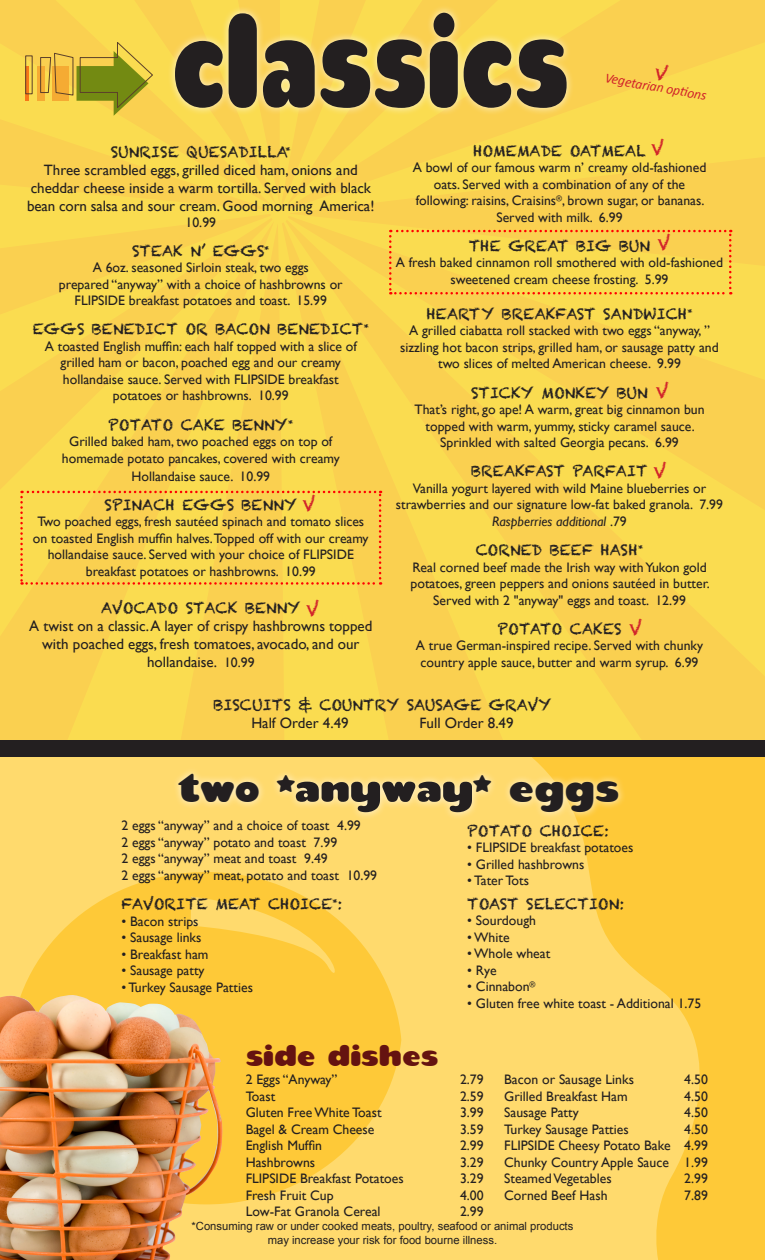
<style>
.page{position:relative;width:765px;height:1260px;background:#fff}
.page>*{position:absolute;margin:0;border:0;box-sizing:border-box;transform-origin:0 0}
.No_Spacing{font:134.25px "teaspoon";color:#231f20;scale:.69 1}
.No_Spacing-2{font:40.25px "teaspoon";color:#231f20}
.No_Spacing-3{font:30px "teaspoon";color:#651310}
.t1{font:17.5px "Chalkduster";color:#d1232a}
.No_Spacing-4{font:15px "Chalkduster";color:#231f20}
.No_Spacing-5{font:15px/18px "Gill Sans";color:#231f20;text-align:center}
.No_Spacing-6{font:13.75px/16.5px "Gill Sans";color:#231f20;text-align:center}
.No_Spacing-7{font:italic 13.75px "Calibri";color:#d1232a}
.menu{font:11.25px/13.8px "Arial";color:#231f20;text-align:center}
.s1{font-style:italic}
.s2{font-size:13.75px}
</style>
<div class="page">
<svg style="left:0;top:757px;width:765px;height:503px;background:#fed358"></svg>
<div style="left:0;top:0;width:765px;height:749px;background:#fad050"></div>
<div style="left:167px;top:5px;width:407px;height:111px;background:#fff;opacity:.75"></div>
<svg style="left:25px;top:41px;width:128px;height:75px"></svg>
<div style="left:0;top:740px;width:765px;height:17px;background:#231f20"></div>
<div style="left:171px;top:766px;width:455px;height:54px;background:#fff;opacity:.75"></div>
<svg style="left:296px;top:782px;width:176px;height:30px;background:#84754f"></svg>
<img style="left:0;top:995px;width:223px;height:265px">
<svg style="left:389px;top:230px;width:343px;height:64px"></svg>
<svg style="left:20px;top:491px;width:361px;height:94px"></svg>
<svg style="left:654px;top:76px;width:15px;height:6px"></svg>
<p class="No_Spacing" style="left:172px;top:12px;width:577px">classics</p>
<p class="No_Spacing-7" style="left:607px;top:68px;width:104px;rotate:10deg">Vegetarian opti ons</p>
<p class="t1" style="left:651px;top:137px;width:15px">V</p>
<p class="No_Spacing-4" style="left:473px;top:142px;width:174px">HOMEMADE OATMEAL</p>
<p class="No_Spacing-6" style="left:413px;top:160px;width:295px">A bowl of our famous warm n’ creamy old-fashioned oats. Served with a combination of any of the following: raisins, Craisins<sup>®</sup>, brown sugar, or bananas.<br>Served with milk. 6.99</p>
<p class="No_Spacing-4" style="left:469px;top:237px;width:183px">THE GREAT BIG BUN</p>
<p class="No_Spacing-6" style="left:396px;top:255px;width:329px">A fresh baked cinnamon roll smothered with old-fashioned sweetened cream cheese frosting. 5.99</p>
<p class="No_Spacing-4" style="left:426px;top:305px;width:268px">HEARTY BREAKFAST SANDWICH<sup>*</sup></p>
<p class="No_Spacing-6" style="left:400px;top:323px;width:320px">A grilled ciabatta roll stacked with two eggs “anyway, ” sizzling hot bacon strips, grilled ham, or sausage patty and two slices of melted American cheese. 9.99</p>
<p class="No_Spacing-4" style="left:471px;top:384px;width:178px">STICKY MONKEY BUN</p>
<p class="No_Spacing-6" style="left:414px;top:401px;width:292px">That’s right, go ape! A warm, great big cinnamon bun topped with warm, yummy, sticky caramel sauce.<br>Sprinkled with salted Georgia pecans. 6.99</p>
<p class="No_Spacing-4" style="left:471px;top:462px;width:178px">BREAKFAST PARFAIT</p>
<p class="No_Spacing-6" style="left:396px;top:480px;width:329px">Vanilla yogurt layered with wild Maine blueberries or strawberries and our signature low-fat baked granola. 7.99<br><span class="s1">Raspberries additional</span> .79</p>
<p class="No_Spacing-4" style="left:476px;top:541px;width:169px">CORNED BEEF HASH<sup>*</sup></p>
<p class="No_Spacing-6" style="left:411px;top:559px;width:301px;text-align:left">Real corned beef made the Irish way with Yukon gold potatoes, green peppers and onions sautéed in butter.</p>
<p class="No_Spacing-6" style="left:433px;top:592px;width:254px">Served with 2 "anyway" eggs and toast. 12.99</p>
<p class="No_Spacing-4" style="left:497px;top:620px;width:126px">POTATO CAKES</p>
<p class="No_Spacing-6" style="left:416px;top:638px;width:289px">A true German-inspired recipe. Served with chunky country apple sauce, butter and warm syrup. 6.99</p>
<p class="No_Spacing-4" style="left:111px;top:143px;width:182px">SUNRISE QUESADILLA<sup>*</sup></p>
<p class="No_Spacing-5" style="left:27px;top:161px;width:349px">Three scrambled eggs, grilled diced ham, onions and cheddar cheese inside a warm tortilla. Served with black bean corn salsa and sour cream. Good morning America!</p>
<p class="No_Spacing-6" style="left:186px;top:215px;width:32px">10.99</p>
<p class="t1" style="left:658px;top:233px;width:15px">V</p>
<p class="No_Spacing-4" style="left:132px;top:242px;width:139px">STEAK N’ EGGS<sup>*</sup></p>
<p class="No_Spacing-6" style="left:59px;top:259px;width:285px">A 6oz. seasoned Sirloin steak, two eggs<br>prepared “anyway” with a choice of hashbrowns or<br>FLIPSIDE breakfast potatoes and toast. 15.99</p>
<p class="No_Spacing-4" style="left:33px;top:320px;width:338px">EGGS BENEDICT OR BACON BENEDICT<sup>*</sup></p>
<p class="No_Spacing-6" style="left:45px;top:338px;width:314px">A toasted English muffin: each half topped with a slice of grilled ham or bacon, poached egg and our creamy hollandaise sauce. Served with FLIPSIDE breakfast potatoes or hashbrowns. 10.99</p>
<p class="No_Spacing-4" style="left:108px;top:416px;width:187px">POTATO CAKE BENNY<sup>*</sup></p>
<p class="No_Spacing-6" style="left:62px;top:433px;width:279px">Grilled baked ham, two poached eggs on top of homemade potato pancakes, covered with creamy</p>
<p class="No_Spacing-6" style="left:131px;top:468px;width:140px">Hollandaise sauce. 10.99</p>
<p class="No_Spacing-4" style="left:105px;top:496px;width:194px">SPINACH EGGS BENNY</p>
<p class="No_Spacing-6" style="left:33px;top:514px;width:337px">Two poached eggs, fresh sautéed spinach and tomato slices on toasted English muffin halves.Topped off with our creamy hollandaise sauce. Served with your choice of FLIPSIDE breakfast potatoes or hashbrowns. 10.99</p>
<p class="t1" style="left:656px;top:381px;width:15px">V</p>
<p class="t1" style="left:654px;top:460px;width:15px">V</p>
<p class="t1" style="left:302px;top:494px;width:15px">V</p>
<p class="No_Spacing-4" style="left:101px;top:599px;width:201px">AVOCADO STACK BENNY</p>
<p class="t1" style="left:306px;top:598px;width:15px">V</p>
<p class="No_Spacing-5" style="left:29px;top:617px;width:345px">A twist on a classic. A layer of crispy hashbrowns topped with poached eggs, fresh tomatoes, avocado, and our hollandaise. <span class="s2">10.99</span></p>
<p class="No_Spacing-4" style="left:213px;top:696px;width:340px">BISCUITS &amp; COUNTRY SAUSAGE GRAVY</p>
<p class="No_Spacing-5" style="left:251px;top:714px;width:99px">Half Order 4.49</p>
<p class="No_Spacing-5" style="left:420px;top:714px;width:96px">Full Order 8.49</p>
<p class="t1" style="left:629px;top:618px;width:15px">V</p>
<p class="No_Spacing-2" style="left:178px;top:773px;width:119px">Two “</p>
<p class="No_Spacing-2" style="left:472px;top:773px;width:149px">” Eggs</p>
<p class="No_Spacing-4" style="left:467px;top:822px;width:143px">POTATO CHOICE:</p>
<p class="No_Spacing-6" style="left:467px;top:839px;width:168px">• FLIPSIDE breakfast potatoes</p>
<p class="No_Spacing-6" style="left:467px;top:856px;width:119px">• Grilled hashbrowns</p>
<p class="No_Spacing-6" style="left:467px;top:872px;width:63px">• Tater Tots</p>
<p class="No_Spacing-4" style="left:467px;top:895px;width:159px">TOAST SELECTION:</p>
<p class="No_Spacing-6" style="left:467px;top:913px;width:70px">• Sourdough</p>
<p class="No_Spacing-6" style="left:467px;top:929px;width:44px">• White</p>
<p class="No_Spacing-6" style="left:467px;top:946px;width:84px">• Whole wheat</p>
<p class="No_Spacing-6" style="left:467px;top:962px;width:31px">• Rye</p>
<p class="No_Spacing-6" style="left:467px;top:979px;width:70px">• Cinnabon<sup>®</sup></p>
<p class="No_Spacing-6" style="left:467px;top:995px;width:236px">• Gluten free white toast - Additional 1.75</p>
<p class="No_Spacing-6" style="left:121px;top:818px;width:241px">2 eggs “anyway” and a choice of toast 4.99</p>
<p class="No_Spacing-6" style="left:121px;top:834px;width:217px">2 eggs “anyway” potato and toast 7.99</p>
<p class="No_Spacing-6" style="left:121px;top:851px;width:208px">2 eggs “anyway” meat and toast 9.49</p>
<p class="No_Spacing-6" style="left:121px;top:867px;width:257px">2 eggs “anyway” meat, potato and toast 10.99</p>
<p class="No_Spacing-4" style="left:121px;top:895px;width:223px">FAVORITE MEAT CHOICE<sup>*</sup>:</p>
<p class="No_Spacing-6" style="left:121px;top:913px;width:79px">• Bacon strips</p>
<p class="No_Spacing-6" style="left:121px;top:930px;width:81px">• Sausage links</p>
<p class="No_Spacing-6" style="left:121px;top:946px;width:88px">• Breakfast ham</p>
<p class="No_Spacing-6" style="left:121px;top:963px;width:85px">• Sausage patty</p>
<p class="No_Spacing-6" style="left:121px;top:979px;width:133px">• Turkey Sausage Patties</p>
<p class="No_Spacing-3" style="left:246px;top:1045px;width:194px">Side Dishes</p>
<p class="No_Spacing-6" style="left:246px;top:1072px;width:93px">2 Eggs “Anyway”</p>
<p class="No_Spacing-6" style="left:460px;top:1072px;width:25px">2.79</p>
<p class="No_Spacing-6" style="left:246px;top:1088px;width:31px">Toast</p>
<p class="No_Spacing-6" style="left:460px;top:1088px;width:25px">2.59</p>
<p class="No_Spacing-6" style="left:246px;top:1105px;width:137px">Gluten Free White Toast</p>
<p class="No_Spacing-6" style="left:460px;top:1105px;width:25px">3.99</p>
<p class="No_Spacing-6" style="left:246px;top:1121px;width:130px">Bagel &amp; Cream Cheese</p>
<p class="No_Spacing-6" style="left:460px;top:1121px;width:25px">3.59</p>
<p class="No_Spacing-6" style="left:246px;top:1138px;width:78px">English Muffin</p>
<p class="No_Spacing-6" style="left:460px;top:1138px;width:25px">2.99</p>
<p class="No_Spacing-6" style="left:246px;top:1154px;width:71px">Hashbrowns</p>
<p class="No_Spacing-6" style="left:460px;top:1154px;width:25px">3.29</p>
<p class="No_Spacing-6" style="left:246px;top:1171px;width:160px">FLIPSIDE Breakfast Potatoes</p>
<p class="No_Spacing-6" style="left:460px;top:1171px;width:25px">3.29</p>
<p class="No_Spacing-6" style="left:246px;top:1187px;width:89px">Fresh Fruit Cup</p>
<p class="No_Spacing-6" style="left:460px;top:1187px;width:25px">4.00</p>
<p class="No_Spacing-6" style="left:246px;top:1204px;width:136px">Low-Fat Granola Cereal</p>
<p class="No_Spacing-6" style="left:460px;top:1204px;width:25px">2.99</p>
<p class="No_Spacing-6" style="left:504px;top:1072px;width:131px">Bacon or Sausage Links</p>
<p class="No_Spacing-6" style="left:684px;top:1072px;width:25px">4.50</p>
<p class="No_Spacing-6" style="left:504px;top:1088px;width:125px">Grilled Breakfast Ham</p>
<p class="No_Spacing-6" style="left:684px;top:1088px;width:25px">4.50</p>
<p class="No_Spacing-6" style="left:504px;top:1105px;width:76px">Sausage Patty</p>
<p class="No_Spacing-6" style="left:684px;top:1105px;width:25px">4.50</p>
<p class="No_Spacing-6" style="left:504px;top:1121px;width:126px">Turkey Sausage Patties</p>
<p class="No_Spacing-6" style="left:684px;top:1121px;width:25px">4.50</p>
<p class="No_Spacing-6" style="left:504px;top:1138px;width:205px">FLIPSIDE Cheesy Potato Bake 4.99</p>
<p class="No_Spacing-6" style="left:504px;top:1154px;width:205px">Chunky Country Apple Sauce 1.99</p>
<p class="No_Spacing-6" style="left:504px;top:1171px;width:109px">Steamed Vegetables</p>
<p class="No_Spacing-6" style="left:684px;top:1171px;width:25px">2.99</p>
<p class="No_Spacing-6" style="left:504px;top:1187px;width:105px">Corned Beef Hash</p>
<p class="No_Spacing-6" style="left:684px;top:1187px;width:25px">7.89</p>
<p class="menu" style="left:192px;top:1219px;width:383px">*Consuming raw or under cooked meats, poultry, seafood or animal products may increase your risk for food bourne illness.</p>
</div>
